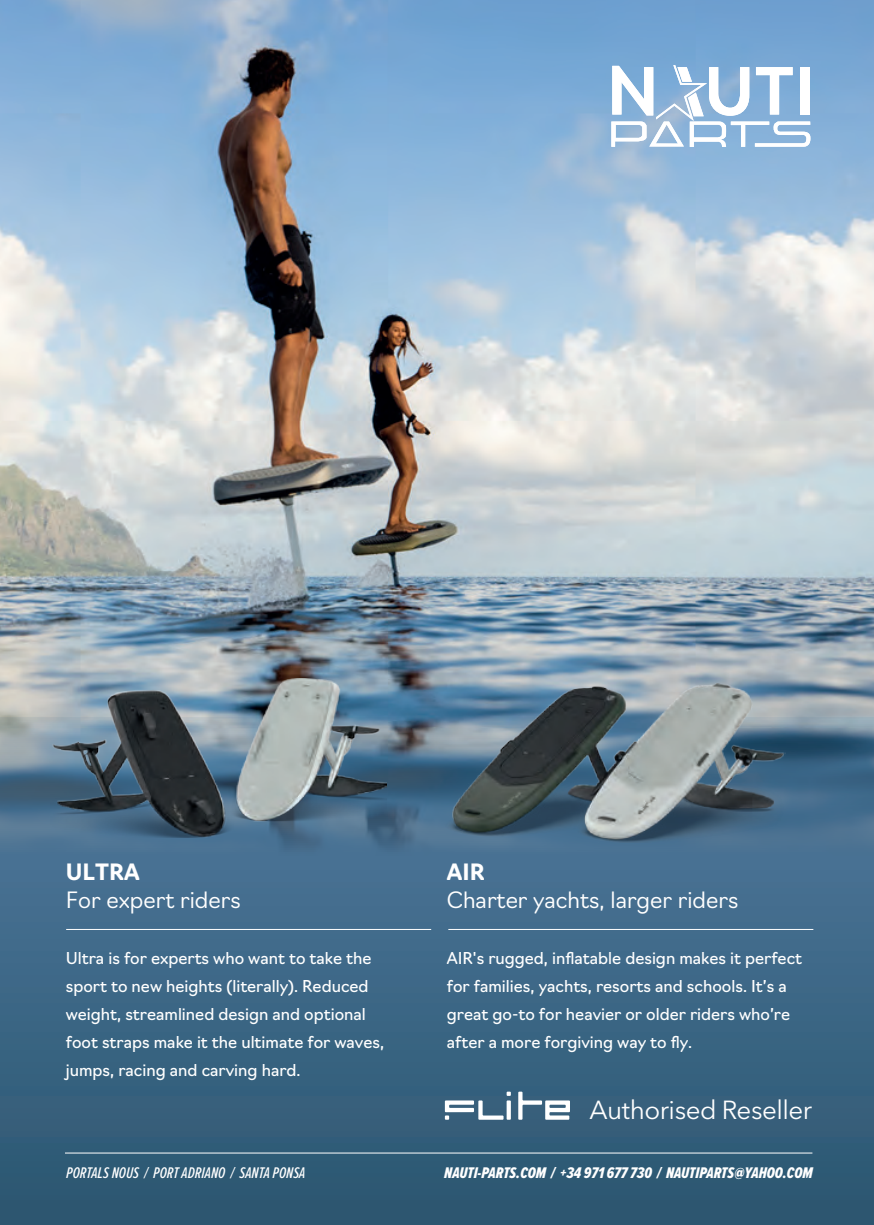
<style>
.page{position:relative;width:874px;height:1225px;background:#fff}
.page>*{position:absolute;margin:0;border:0;box-sizing:border-box;transform-origin:0 0}
.t1{font:26px "Avenir Next LT Pro";letter-spacing:-.02em;color:#fff}
.t2{font:300 22px "Navigo";color:#fff}
.t3{font:700 22px "Navigo";color:#fff}
.t4{font:16px/28px "Navigo";color:#fff}
.t5{font:16px "Proxima Nova Ex Cn Extrabld It";color:#fff}
.t6{font:italic 500 16px "Proxima Nova Ex Cn";color:#fff}
</style>
<div class="page">
<img style="left:0;top:1px;width:873px;height:716px">
<svg style="left:0;top:717px;width:873px;height:504px;background:#3d6684"></svg>
<hr style="left:65px;top:1152px;width:747px;height:1px;background:#fff">
<svg style="left:611px;top:65px;width:199px;height:82px"></svg>
<svg style="left:444px;top:1091px;width:66px;height:28px"></svg>
<svg style="left:518px;top:1091px;width:51px;height:28px"></svg>
<img style="left:50px;top:678px;width:336px;height:159px">
<img style="left:444px;top:683px;width:340px;height:159px">
<hr style="left:448px;top:929px;width:365px;height:1px;background:#fff">
<hr style="left:66px;top:929px;width:365px;height:1px;background:#fff">
<div style="left:1px;top:1200px;width:872px;height:24px;background:#2d5670"></div>
<h2 class="t3" style="left:66px;top:854px;width:75px">ULTRA</h2>
<h2 class="t2" style="left:66px;top:882px;width:176px">For expert riders</h2>
<p class="t4" style="left:66px;top:942px;width:320px">Ultra is for experts who want to take the sport to new heights (literally). Reduced weight, streamlined design and optional foot straps make it the ultimate for waves, jumps, racing and carving hard.</p>
<h2 class="t3" style="left:446px;top:854px;width:39px">AIR</h2>
<h2 class="t2" style="left:446px;top:882px;width:293px">Charter yachts, larger riders</h2>
<p class="t4" style="left:446px;top:942px;width:356px">AIR's rugged, inflatable design makes it perfect for families, yachts, resorts and schools. It’s a great go-to for heavier or older riders who’re after a more forgiving way to fly.</p>
<h1 class="t1" style="left:589px;top:1094px;width:224px">Authorised Reseller</h1>
<p class="t6" style="left:66px;top:1161px;width:240px">PORTALS NOUS / PORT ADRIANO / SANTA PONSA</p>
<p class="t5" style="left:444px;top:1161px;width:370px">NAUTI-PARTS.COM / +34 971 677 730 / NAUTIPARTS@YAHOO.COM</p>
</div>
